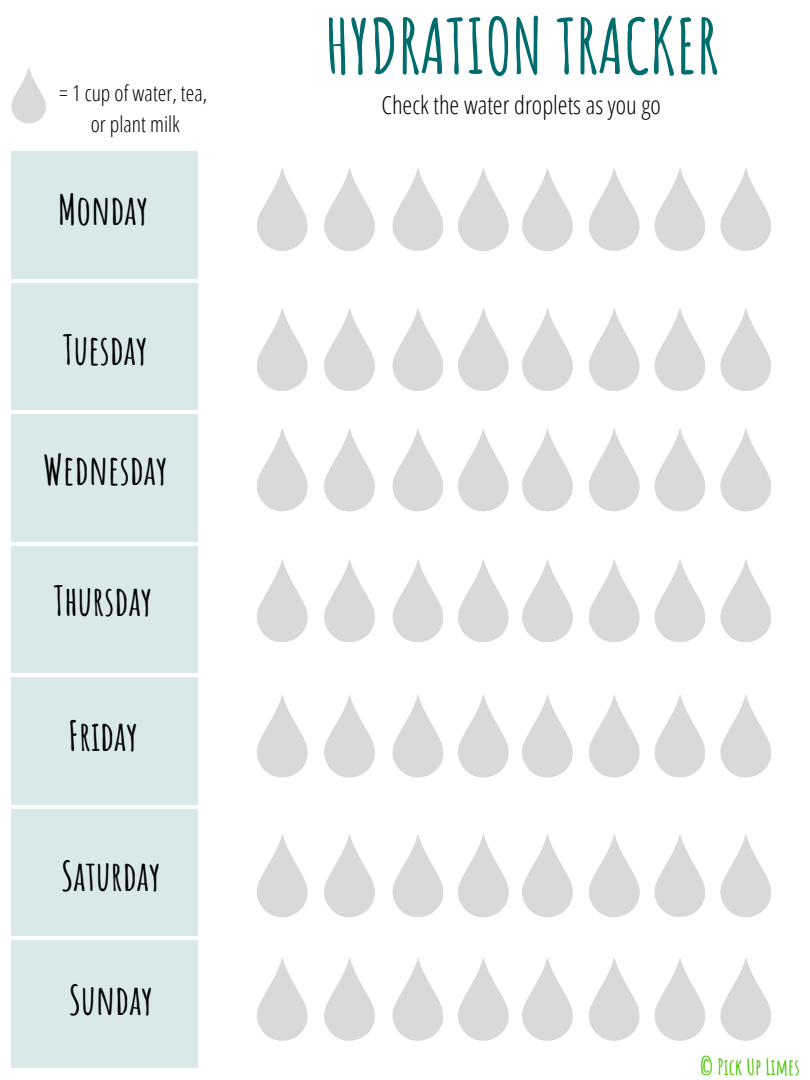
<style>
.page{position:relative;width:810px;height:1080px;background:#fff}
.page>*{position:absolute;margin:0;border:0;box-sizing:border-box;transform-origin:0 0}
.t1{font:700 75px "Amatic SC";color:#006c6d}
.t2{font:700 40.62px "Amatic SC";color:#000}
.t3{font:300 25px "Open Sans Condensed";color:#000}
.t4{font:300 21.88px/30.5px "Open Sans Condensed";color:#000;text-align:center}
.t5{font:700 21.88px "Amatic SC";color:#4bc600}
</style>
<div class="page">
<div style="left:12px;top:151px;width:186px;height:127px;background:#d9e9e9"></div>
<div style="left:12px;top:283px;width:186px;height:126px;background:#d9e9e9"></div>
<div style="left:12px;top:414px;width:186px;height:127px;background:#d9e9e9"></div>
<div style="left:12px;top:546px;width:186px;height:126px;background:#d9e9e9"></div>
<div style="left:12px;top:677px;width:186px;height:127px;background:#d9e9e9"></div>
<div style="left:12px;top:809px;width:186px;height:126px;background:#d9e9e9"></div>
<div style="left:12px;top:940px;width:186px;height:127px;background:#d9e9e9"></div>
<svg style="left:257px;top:168px;width:51px;height:83px"></svg>
<svg style="left:324px;top:168px;width:51px;height:83px"></svg>
<svg style="left:393px;top:168px;width:50px;height:83px"></svg>
<svg style="left:458px;top:168px;width:51px;height:83px"></svg>
<svg style="left:522px;top:168px;width:51px;height:83px"></svg>
<svg style="left:589px;top:168px;width:51px;height:83px"></svg>
<svg style="left:655px;top:168px;width:50px;height:83px"></svg>
<svg style="left:720px;top:168px;width:51px;height:83px"></svg>
<svg style="left:257px;top:308px;width:51px;height:83px"></svg>
<svg style="left:324px;top:308px;width:51px;height:83px"></svg>
<svg style="left:393px;top:308px;width:50px;height:83px"></svg>
<svg style="left:458px;top:308px;width:51px;height:83px"></svg>
<svg style="left:522px;top:308px;width:51px;height:83px"></svg>
<svg style="left:589px;top:308px;width:51px;height:83px"></svg>
<svg style="left:655px;top:308px;width:50px;height:83px"></svg>
<svg style="left:720px;top:308px;width:51px;height:83px"></svg>
<svg style="left:257px;top:428px;width:51px;height:83px"></svg>
<svg style="left:324px;top:428px;width:51px;height:83px"></svg>
<svg style="left:393px;top:428px;width:50px;height:83px"></svg>
<svg style="left:458px;top:428px;width:51px;height:83px"></svg>
<svg style="left:522px;top:428px;width:51px;height:83px"></svg>
<svg style="left:589px;top:428px;width:51px;height:83px"></svg>
<svg style="left:655px;top:428px;width:50px;height:83px"></svg>
<svg style="left:720px;top:429px;width:51px;height:82px"></svg>
<svg style="left:257px;top:559px;width:51px;height:83px"></svg>
<svg style="left:324px;top:559px;width:51px;height:83px"></svg>
<svg style="left:393px;top:559px;width:50px;height:83px"></svg>
<svg style="left:458px;top:559px;width:51px;height:83px"></svg>
<svg style="left:522px;top:559px;width:51px;height:83px"></svg>
<svg style="left:589px;top:559px;width:51px;height:83px"></svg>
<svg style="left:655px;top:559px;width:50px;height:83px"></svg>
<svg style="left:720px;top:559px;width:51px;height:83px"></svg>
<svg style="left:257px;top:694px;width:51px;height:83px"></svg>
<svg style="left:324px;top:694px;width:51px;height:83px"></svg>
<svg style="left:393px;top:694px;width:50px;height:83px"></svg>
<svg style="left:458px;top:694px;width:51px;height:83px"></svg>
<svg style="left:522px;top:694px;width:51px;height:83px"></svg>
<svg style="left:589px;top:694px;width:51px;height:83px"></svg>
<svg style="left:655px;top:695px;width:50px;height:82px"></svg>
<svg style="left:720px;top:695px;width:51px;height:82px"></svg>
<svg style="left:257px;top:834px;width:51px;height:83px"></svg>
<svg style="left:324px;top:834px;width:51px;height:83px"></svg>
<svg style="left:393px;top:834px;width:50px;height:83px"></svg>
<svg style="left:458px;top:834px;width:51px;height:83px"></svg>
<svg style="left:522px;top:834px;width:51px;height:83px"></svg>
<svg style="left:589px;top:834px;width:51px;height:83px"></svg>
<svg style="left:655px;top:834px;width:50px;height:83px"></svg>
<svg style="left:720px;top:834px;width:51px;height:83px"></svg>
<svg style="left:257px;top:958px;width:51px;height:83px"></svg>
<svg style="left:324px;top:958px;width:51px;height:83px"></svg>
<svg style="left:393px;top:958px;width:50px;height:83px"></svg>
<svg style="left:458px;top:958px;width:51px;height:83px"></svg>
<svg style="left:522px;top:958px;width:51px;height:83px"></svg>
<svg style="left:589px;top:958px;width:51px;height:83px"></svg>
<svg style="left:655px;top:958px;width:50px;height:83px"></svg>
<svg style="left:720px;top:958px;width:51px;height:83px"></svg>
<svg style="left:12px;top:68px;width:34px;height:55px"></svg>
<h1 class="t1" style="left:326px;top:-2px;width:395px">HYDRATION TRACKER</h1>
<p class="t4" style="left:59px;top:78px;width:150px">= 1 cup of water, tea, or plant milk</p>
<p class="t3" style="left:382px;top:88px;width:281px">Check the water droplets as you go</p>
<p class="t2" style="left:58px;top:184px;width:92px">Monday</p>
<p class="t2" style="left:63px;top:324px;width:86px">Tuesday</p>
<p class="t2" style="left:43px;top:444px;width:126px">Wednesday</p>
<p class="t2" style="left:54px;top:575px;width:100px">Thursday</p>
<p class="t2" style="left:68px;top:710px;width:71px">Friday</p>
<p class="t2" style="left:61px;top:850px;width:101px">Saturday</p>
<p class="t2" style="left:69px;top:973px;width:86px">Sunday</p>
<p class="t5" style="left:700px;top:1053px;width:102px">© Pick Up Limes</p>
</div>
